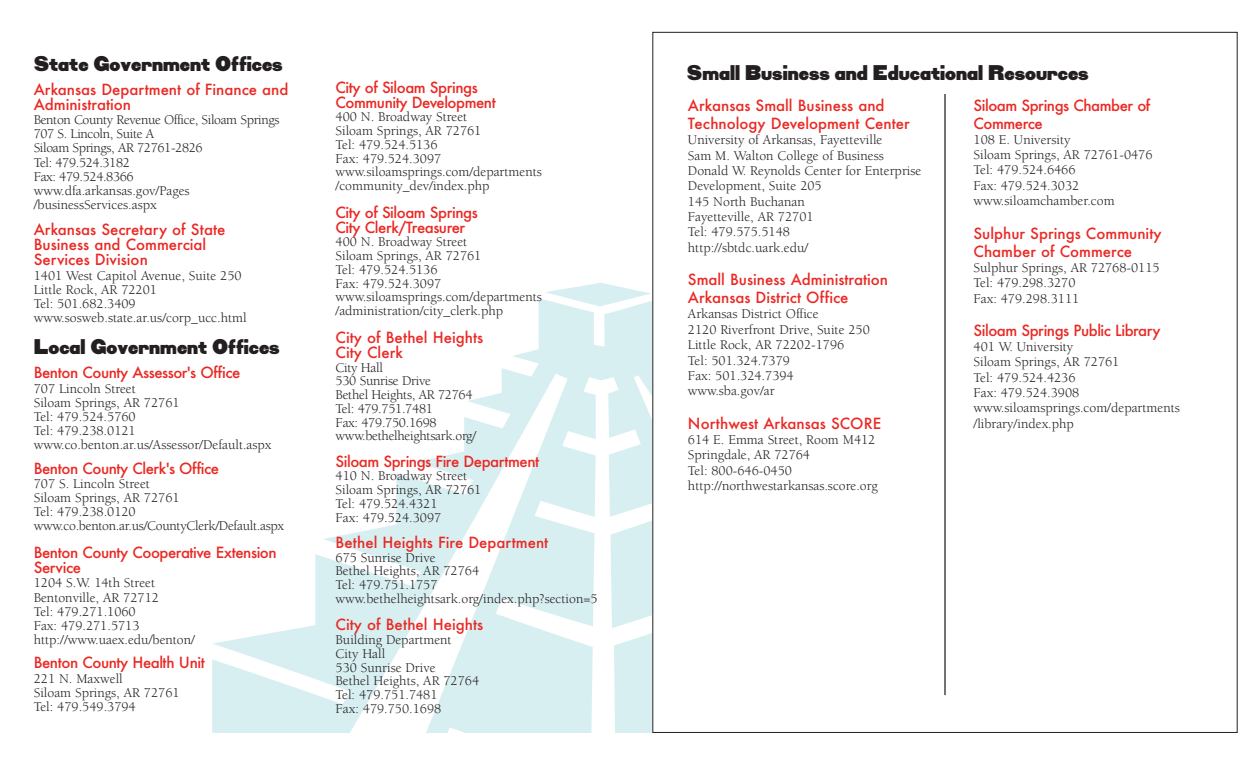
<style>
.page{position:relative;width:1260px;height:765px;background:#fff}
.page>*{position:absolute;margin:0;border:0;box-sizing:border-box;transform-origin:0 0}
.t1{font:700 17.5px "OL Smokler";color:#231f20}
.t2{font:500 15px/15px "Futura";color:#ea2924}
.t3{font:500 15px/15px "Futura";letter-spacing:-.03em;color:#ea2924}
.t4{font:13.75px/15.4px "Berkeley";color:#231f20}
.t5{font:13.75px/14.2px "Berkeley";letter-spacing:-.025em;color:#231f20}
.t6{font:13.75px/13.8px "Berkeley";letter-spacing:-.02em;color:#231f20}
</style>
<div class="page">
<svg style="left:212px;top:283px;width:440px;height:449px"></svg>
<hr style="left:944px;top:94px;width:2px;height:601px;background:#231f20">
<h3 class="t1" style="left:34px;top:56px;width:251px">State Government Offices</h3>
<p class="t2" style="left:34px;top:82px;width:256px">Arkansas Department of Finance and<br>Administration</p>
<p class="t5" style="left:34px;top:114px;width:247px">Benton County Revenue Office, Siloam Springs<br>707 S. Lincoln, Suite A<br>Siloam Springs, AR 72761-2826<br>Tel: 479.524.3182<br>Fax: 479.524.8366 www.dfa.arkansas.gov/Pages /businessServices.aspx</p>
<p class="t2" style="left:34px;top:223px;width:193px">Arkansas Secretary of State<br>Business and Commercial<br>Services Division</p>
<p class="t4" style="left:34px;top:269px;width:214px;line-height:14.2px">1401 West Capitol Avenue, Suite 250<br>Little Rock, AR 72201<br>Tel: 501.682.3409 www.sosweb.state.ar.us/corp_ucc.html</p>
<h3 class="t1" style="left:34px;top:339px;width:248px">Local Government Offices</h3>
<p class="t3" style="left:34px;top:366px;width:208px">Benton County Assessor's Office</p>
<p class="t4" style="left:34px;top:382px;width:239px;line-height:14.2px">707 Lincoln Street<br>Siloam Springs, AR 72761<br>Tel: 479.524.5760<br>Tel: 479.238.0121 www.co.benton.ar.us/Assessor/Default.aspx</p>
<p class="t3" style="left:34px;top:461px;width:187px">Benton County Clerk's Office</p>
<p class="t4" style="left:34px;top:477px;width:252px;line-height:14.2px">707 S. Lincoln Street<br>Siloam Springs, AR 72761<br>Tel: 479.238.0120 www.co.benton.ar.us/CountyClerk/Default.aspx</p>
<p class="t3" style="left:34px;top:545px;width:244px">Benton County Cooperative Extension<br>Service</p>
<p class="t4" style="left:34px;top:577px;width:163px;line-height:14.2px">1204 S.W. 14th Street<br>Bentonville, AR 72712<br>Tel: 479.271.1060<br>Fax: 479.271.5713 http://www.uaex.edu/benton/</p>
<p class="t3" style="left:34px;top:656px;width:173px">Benton County Health Unit</p>
<p class="t4" style="left:34px;top:672px;width:147px;line-height:14.2px">221 N. Maxwell<br>Siloam Springs, AR 72761<br>Tel: 479.549.3794</p>
<p class="t3" style="left:336px;top:80px;width:162px">City of Siloam Springs<br>Community Development</p>
<p class="t4" style="left:336px;top:111px;width:147px;line-height:13.8px">400 N. Broadway Street<br>Siloam Springs, AR 72761<br>Tel: 479.524.5136<br>Fax: 479.524.3097</p>
<p class="t4" style="left:336px;top:165px;width:208px">www.siloamsprings.com/departments</p>
<p class="t4" style="left:336px;top:179px;width:156px">/community_dev/index.php</p>
<p class="t3" style="left:336px;top:205px;width:144px">City of Siloam Springs<br>City Clerk/Treasurer</p>
<p class="t4" style="left:336px;top:236px;width:147px;line-height:13.8px">400 N. Broadway Street<br>Siloam Springs, AR 72761<br>Tel: 479.524.5136<br>Fax: 479.524.3097</p>
<p class="t4" style="left:336px;top:291px;width:208px">www.siloamsprings.com/departments</p>
<p class="t4" style="left:336px;top:304px;width:169px">/administration/city_clerk.php</p>
<p class="t2" style="left:336px;top:330px;width:149px">City of Bethel Heights<br>City Clerk</p>
<p class="t6" style="left:336px;top:361px;width:139px">City Hall<br>530 Sunrise Drive<br>Bethel Heights, AR 72764<br>Tel: 479.751.7481<br>Fax: 479.750.1698</p>
<p class="t6" style="left:336px;top:430px;width:142px">www.bethelheightsark.org/</p>
<p class="t3" style="left:336px;top:454px;width:205px">Siloam Springs Fire Department</p>
<p class="t4" style="left:336px;top:470px;width:147px;line-height:13.8px">410 N. Broadway Street<br>Siloam Springs, AR 72761<br>Tel: 479.524.4321<br>Fax: 479.524.3097</p>
<p class="t2" style="left:336px;top:535px;width:214px">Bethel Heights Fire Department</p>
<p class="t4" style="left:336px;top:552px;width:145px;line-height:13.8px">675 Sunrise Drive<br>Bethel Heights, AR 72764<br>Tel: 479.751.1757</p>
<p class="t4" style="left:336px;top:592px;width:264px">www.bethelheightsark.org/index.php?section=5</p>
<p class="t2" style="left:336px;top:618px;width:149px">City of Bethel Heights</p>
<p class="t4" style="left:336px;top:634px;width:145px;line-height:13.8px">Building Department<br>City Hall<br>530 Sunrise Drive<br>Bethel Heights, AR 72764<br>Tel: 479.751.7481<br>Fax: 479.750.1698</p>
<h3 class="t1" style="left:687px;top:65px;width:403px">Small Business and Educational Resources</h3>
<p class="t2" style="left:688px;top:97px;width:223px;line-height:17.9px">Arkansas Small Business and<br>Technology Development Center</p>
<p class="t4" style="left:688px;top:133px;width:235px">University of Arkansas, Fayetteville<br>Sam M. Walton College of Business<br>Donald W. Reynolds Center for Enterprise<br>Development, Suite 205<br>145 North Buchanan<br>Fayetteville, AR 72701<br>Tel: 479.575.5148<br>http://sbtdc.uark.edu/</p>
<p class="t2" style="left:688px;top:271px;width:202px;line-height:17.9px">Small Business Administration<br>Arkansas District Office</p>
<p class="t4" style="left:688px;top:308px;width:183px">Arkansas District Office<br>2120 Riverfront Drive, Suite 250<br>Little Rock, AR 72202-1796<br>Tel: 501.324.7379<br>Fax: 501.324.7394 www.sba.gov/ar</p>
<p class="t2" style="left:688px;top:416px;width:195px">Northwest Arkansas SCORE</p>
<p class="t4" style="left:688px;top:433px;width:191px">614 E. Emma Street, Room M412<br>Springdale, AR 72764<br>Tel: 800-646-0450 http://northwestarkansas.score.org</p>
<p class="t3" style="left:974px;top:97px;width:178px;line-height:17.6px">Siloam Springs Chamber of<br>Commerce</p>
<p class="t4" style="left:974px;top:133px;width:181px">108 E. University<br>Siloam Springs, AR 72761-0476<br>Tel: 479.524.6466<br>Fax: 479.524.3032 www.siloamchamber.com</p>
<p class="t2" style="left:974px;top:225px;width:190px;line-height:17.9px">Sulphur Springs Community<br>Chamber of Commerce</p>
<p class="t4" style="left:974px;top:261px;width:188px">Sulphur Springs, AR 72768-0115<br>Tel: 479.298.3270<br>Fax: 479.298.3111</p>
<p class="t3" style="left:974px;top:323px;width:189px">Siloam Springs Public Library</p>
<p class="t4" style="left:974px;top:340px;width:208px">401 W. University<br>Siloam Springs, AR 72761<br>Tel: 479.524.4236<br>Fax: 479.524.3908 www.siloamsprings.com/departments /library/index.php</p>
</div>
